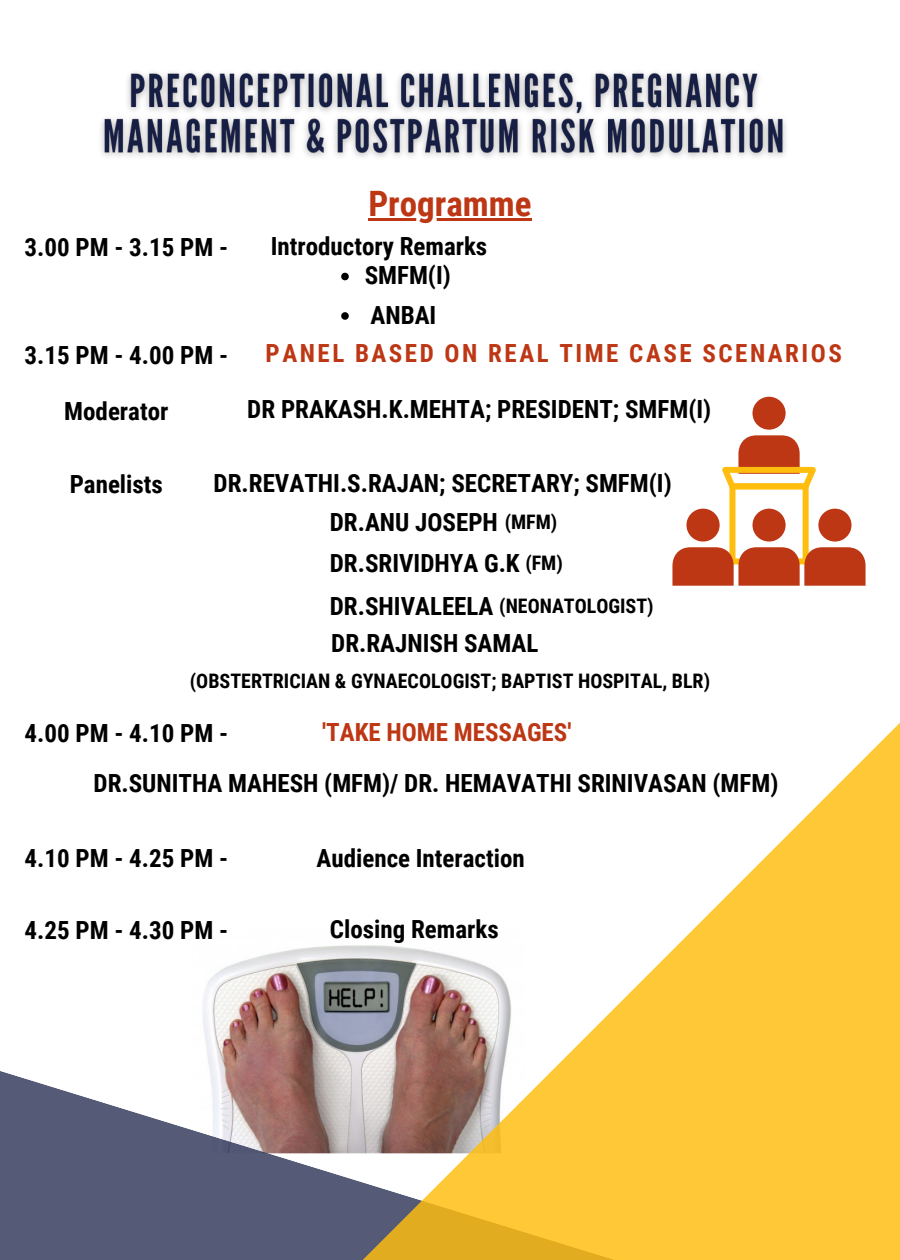
<style>
.page{position:relative;width:900px;height:1260px;background:#fff}
.page>*{position:absolute;margin:0;border:0;box-sizing:border-box;transform-origin:0 0}
.t1{font:700 35px "Roboto Condensed";color:#bd3714}
.t2{font:700 25px/38.8px "Roboto Condensed";color:#000}
.t3{font:700 25px "Roboto Condensed";letter-spacing:.1em;color:#bd3714}
.t4{font:700 25px "Roboto Condensed";color:#bd3714}
.t5{font:700 20px "Roboto Condensed";color:#000}
</style>
<div class="page">
<img style="left:202px;top:953px;width:69px;height:74px">
<svg style="left:0;top:1027px;width:271px;height:233px;fill:#555b77"></svg>
<svg style="left:271px;top:723px;width:629px;height:537px"></svg>
<div style="left:752px;top:397px;width:34px;height:33px;background:#bd3714;border-radius:50%"></div>
<svg style="left:672px;top:435px;width:194px;height:151px"></svg>
<img style="left:101px;top:72px;width:685px;height:86px">
<hr style="left:368px;top:219px;width:164px;height:2px;background:#bd3714">
<svg style="left:341px;top:273px;width:8px;height:7px"></svg>
<svg style="left:341px;top:312px;width:8px;height:8px"></svg>
<h1 class="t1" style="left:368px;top:184px;width:165px">Programme</h1>
<p class="t2" style="left:25px;top:228px;width:205px">3.00 PM - 3.15 PM -</p>
<p class="t2" style="left:271px;top:227px;width:218px">Introductory Remarks</p>
<p class="t2" style="left:365px;top:256px;width:88px;line-height:39.5px">SMFM(I)<br>ANBAI</p>
<p class="t3" style="left:266px;top:339px;width:578px">PANEL BASED ON REAL TIME CASE SCENARIOS</p>
<p class="t2" style="left:25px;top:336px;width:205px">3.15 PM - 4.00 PM -</p>
<p class="t2" style="left:64px;top:392px;width:106px">Moderator</p>
<p class="t2" style="left:247px;top:391px;width:465px">DR PRAKASH.K.MEHTA; PRESIDENT; SMFM(I)</p>
<p class="t2" style="left:70px;top:465px;width:95px">Panelists</p>
<p class="t2" style="left:330px;top:464px;width:343px;text-indent:-116px">DR.REVATHI.S.RAJAN; SECRETARY; SMFM(I)<br>DR.ANU JOSEPH</p>
<p class="t2" style="left:330px;top:542px;width:191px;line-height:43px">DR.SRIVIDHYA G.K<br>DR.SHIVALEELA</p>
<p class="t2" style="left:331px;top:624px;width:209px">DR.RAJNISH SAMAL</p>
<p class="t5" style="left:505px;top:510px;width:54px">(MFM)</p>
<p class="t5" style="left:525px;top:552px;width:39px">(FM)</p>
<p class="t5" style="left:499px;top:595px;width:156px">(NEONATOLOGIST)</p>
<p class="t5" style="left:190px;top:669px;width:522px">(OBSTERTRICIAN &amp; GYNAECOLOGIST; BAPTIST HOSPITAL, BLR)</p>
<p class="t2" style="left:25px;top:714px;width:205px">4.00 PM - 4.10 PM -</p>
<p class="t4" style="left:322px;top:718px;width:251px">'TAKE HOME MESSAGES'</p>
<p class="t2" style="left:94px;top:764px;width:686px">DR.SUNITHA MAHESH (MFM)/ DR. HEMAVATHI SRINIVASAN (MFM)</p>
<p class="t2" style="left:25px;top:839px;width:205px">4.10 PM - 4.25 PM -</p>
<p class="t2" style="left:317px;top:839px;width:210px">Audience Interaction</p>
<p class="t2" style="left:25px;top:911px;width:205px">4.25 PM - 4.30 PM -</p>
<p class="t2" style="left:330px;top:910px;width:170px">Closing Remarks</p>
</div>
